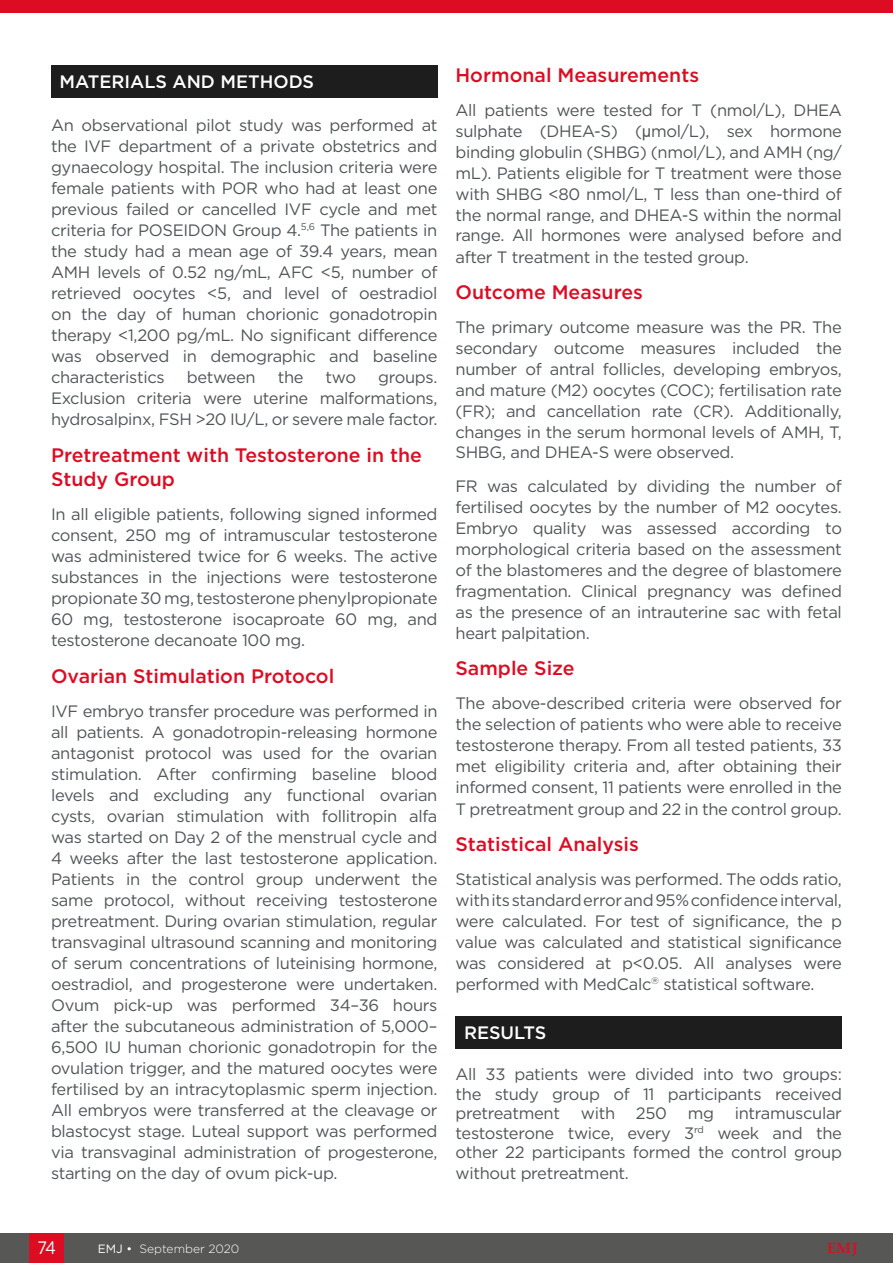
<style>
.page{position:relative;width:893px;height:1263px;background:#fff}
.page>*{position:absolute;margin:0;border:0;box-sizing:border-box;transform-origin:0 0}
.H2__Heading_2{font:500 19.5px/24px "Gotham";color:#dc0c23}
.H1__Heading_1{font:500 18px "Gotham";color:#fff}
.t1{font:18px "Gotham";color:#fff;scale:.9 1}
.Body_Text{font:16.5px/21px "Gotham";letter-spacing:-.02em;color:#515558;text-align:justify}
.t2{font:700 15px "Palatino Linotype";color:#dc0c23}
.t3{font:300 12px "Gotham";color:#fff}
.s1{font-family:"Arial"}
.s2{font-weight:400}
</style>
<div class="page">
<div style="left:0;top:1233px;width:893px;height:30px;background:#575756"></div>
<div style="left:30px;top:1233px;width:34px;height:30px;background:#dc0c23"></div>
<div style="left:51px;top:65px;width:386px;height:33px;background:#1d1d1d"></div>
<div style="left:455px;top:1016px;width:387px;height:33px;background:#1d1d1d"></div>
<div style="left:0;top:0;width:893px;height:13px;background:#dc0c23"></div>
<p class="H1__Heading_1" style="left:60px;top:70px;width:256px">MATERIALS AND METHODS</p>
<p class="Body_Text" style="left:51px;top:114px;width:388px">An observational pilot study was performed at the IVF department of a private obstetrics and gynaecology hospital. The inclusion criteria were female patients with POR who had at least one previous failed or cancelled IVF cycle and met criteria for POSEIDON Group 4.<sup>5,6</sup> The patients in the study had a mean age of 39.4 years, mean AMH levels of 0.52 ng/mL, AFC &lt;5, number of retrieved oocytes &lt;5, and level of oestradiol on the day of human chorionic gonadotropin therapy &lt;1,200 pg/mL. No significant difference was observed in demographic and baseline characteristics</p>
<p class="Body_Text" style="left:187px;top:366px;width:70px">between</p>
<p class="Body_Text" style="left:278px;top:366px;width:27px">the</p>
<p class="Body_Text" style="left:326px;top:366px;width:32px">two</p>
<p class="Body_Text" style="left:51px;top:366px;width:388px;text-indent:327px">groups.<br>Exclusion criteria were uterine malformations, hydrosalpinx, FSH &gt;20 IU/L, or severe male factor.</p>
<p class="H2__Heading_2" style="left:51px;top:443px;width:372px">Pretreatment with Testosterone in the<br>Study Group</p>
<p class="Body_Text" style="left:51px;top:503px;width:388px">In all eligible patients, following signed informed consent, 250 mg of intramuscular testosterone was administered twice for 6 weeks. The active substances in the injections were testosterone propionate 30 mg, testosterone phenylpropionate 60 mg, testosterone isocaproate 60 mg, and testosterone decanoate 100 mg.</p>
<p class="H2__Heading_2" style="left:51px;top:663px;width:285px">Ovarian Stimulation Protocol</p>
<p class="Body_Text" style="left:51px;top:700px;width:388px">IVF embryo transfer procedure was performed in all patients. A gonadotropin-releasing hormone antagonist protocol was used for the ovarian stimulation. After confirming baseline blood levels and excluding any functional ovarian cysts, ovarian stimulation with follitropin alfa was started on Day 2 of the menstrual cycle and 4 weeks after the last testosterone application.<br>Patients in the control group underwent the same protocol, without receiving testosterone pretreatment. During ovarian stimulation, regular transvaginal ultrasound scanning and monitoring of serum concentrations of luteinising hormone, oestradiol, and progesterone were undertaken.<br>Ovum pick-up was performed 34–36 hours after the subcutaneous administration of 5,000– 6,500 IU human chorionic gonadotropin for the ovulation trigger, and the matured oocytes were fertilised by an intracytoplasmic sperm injection.<br>All embryos were transferred at the cleavage or blastocyst stage. Luteal support was performed via transvaginal administration of progesterone, starting on the day of ovum pick-up.</p>
<p class="H2__Heading_2" style="left:455px;top:63px;width:245px">Hormonal Measurements</p>
<p class="Body_Text" style="left:455px;top:99px;width:388px">All patients were tested for T (nmol/L), DHEA sulphate (DHEA-S) (<span class="s1">µ</span>mol/L), sex hormone binding globulin (SHBG) (nmol/L), and AMH (ng/ mL). Patients eligible for T treatment were those with SHBG &lt;80 nmol/L, T less than one-third of the normal range, and DHEA-S within the normal range. All hormones were analysed before and after T treatment in the tested group.</p>
<p class="H2__Heading_2" style="left:455px;top:280px;width:189px">Outcome Measures</p>
<p class="Body_Text" style="left:455px;top:316px;width:388px">The primary outcome measure was the PR. The secondary outcome measures included the number of antral follicles, developing embryos, and mature (M2) oocytes (COC); fertilisation rate (FR); and cancellation rate (CR). Additionally, changes in the serum hormonal levels of AMH, T, SHBG, and DHEA-S were observed.</p>
<p class="Body_Text" style="left:455px;top:475px;width:388px">FR was calculated by dividing the number of fertilised oocytes by the number of M2 oocytes.<br>Embryo quality was assessed according to morphological criteria based on the assessment of the blastomeres and the degree of blastomere fragmentation. Clinical pregnancy was defined as the presence of an intrauterine sac with fetal heart palpitation.</p>
<p class="H2__Heading_2" style="left:455px;top:656px;width:121px">Sample Size</p>
<p class="Body_Text" style="left:455px;top:692px;width:388px">The above-described criteria were observed for the selection of patients who were able to receive testosterone therapy. From all tested patients, 33 met eligibility criteria and, after obtaining their informed consent, 11 patients were enrolled in the T pretreatment group and 22 in the control group.</p>
<p class="H2__Heading_2" style="left:455px;top:832px;width:185px">Statistical Analysis</p>
<p class="Body_Text" style="left:455px;top:868px;width:388px">Statistical analysis was performed. The odds ratio, with its standard error and 95% confidence interval, were calculated. For test of significance, the p value was calculated and statistical significance was considered at p&lt;0.05. All analyses were performed with MedCalc<sup>®</sup> statistical software.</p>
<p class="H1__Heading_1" style="left:464px;top:1021px;width:84px">RESULTS</p>
<p class="Body_Text" style="left:455px;top:1064px;width:388px;line-height:19.5px">All 33 patients were divided into two groups: the study group of 11 participants received pretreatment</p>
<p class="Body_Text" style="left:455px;top:1103px;width:388px;line-height:19.5px;text-indent:279px">intramuscular testosterone twice, every 3<sup>rd</sup> week and the other 22 participants formed the control group</p>
<p class="Body_Text" style="left:455px;top:1163px;width:175px">without pretreatment.</p>
<p class="Body_Text" style="left:581px;top:1102px;width:36px">with</p>
<p class="Body_Text" style="left:636px;top:1102px;width:33px">250</p>
<p class="Body_Text" style="left:688px;top:1102px;width:28px">mg</p>
<p class="t1" style="left:37px;top:1236px;width:22px">74</p>
<p class="t3" style="left:98px;top:1241px;width:143px"><span class="s2">EMJ •</span> September 2020</p>
<p class="t2" style="left:827px;top:1238px;width:32px">EMJ</p>
</div>
